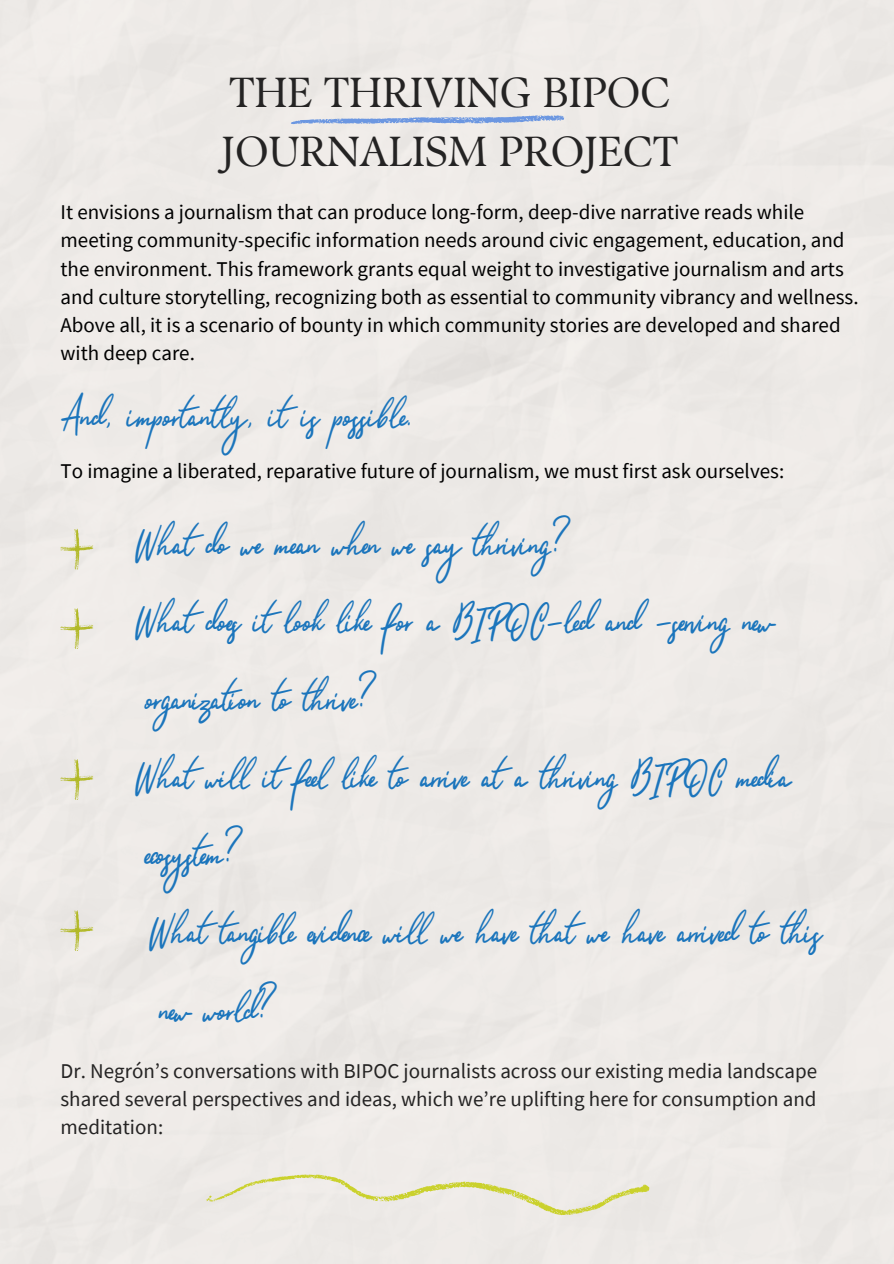
<style>
.page{position:relative;width:894px;height:1264px;background:#fff}
.page>*{position:absolute;margin:0;border:0;box-sizing:border-box;transform-origin:0 0}
.t1{font:48px "Suluscript";letter-spacing:-.015em;color:#1b75bc}
.t2{font:42px/58.5px "TY Serif D";color:#242323}
.t3{font:21px/28.2px "Source Sans Pro";color:#000}
.t4{font:21px/28.2px "Source Sans Pro";color:#242323;text-align:justify}
</style>
<div class="page">
<div style="left:0;top:0;width:893px;height:1263px;background:#edeae7"></div>
<svg style="left:290px;top:100px;width:274px;height:41px;background:#e0e2e7"></svg>
<svg style="left:206px;top:1174px;width:443px;height:41px;background:#eae7d4"></svg>
<svg style="left:60px;top:528px;width:33px;height:41px"></svg>
<svg style="left:60px;top:608px;width:33px;height:40px"></svg>
<svg style="left:60px;top:759px;width:33px;height:40px"></svg>
<svg style="left:60px;top:910px;width:33px;height:40px"></svg>
<h1 class="t2" style="left:221px;top:64px;width:458px">THE THRIVING BIPOC<br>JOURNALISM PROJECT</h1>
<p class="t3" style="left:60px;top:198px;width:799px">It envisions a journalism that can produce long-form, deep-dive narrative reads while meeting community-specific information needs around civic engagement, education, and the environment. This framework grants equal weight to investigative journalism and arts and culture storytelling, recognizing both as essential to community vibrancy and wellness.<br>Above all, it is a scenario of bounty in which community stories are developed and shared with deep care.</p>
<p class="t1" style="left:60px;top:382px;width:352px">And, importantly, it is pos ible.</p>
<p class="t3" style="left:60px;top:456px;width:725px">To imagine a liberated, reparative future of journalism, we must first ask ourselves:</p>
<p class="t1" style="left:131px;top:509px;width:442px">What do we mean when we say thriving?</p>
<p class="t1" style="left:131px;top:586px;width:643px">What does it look like for a BIPOC-led and -serving new</p>
<p class="t1" style="left:145px;top:664px;width:234px">organization to thrive?</p>
<p class="t1" style="left:131px;top:742px;width:661px">What will it fel like to arrive at a thriving BIPOC media</p>
<p class="t1" style="left:145px;top:819px;width:100px">ecosystem?</p>
<p class="t1" style="left:145px;top:897px;width:677px">What tangible evidence will we have that we have arrived to this</p>
<p class="t1" style="left:160px;top:974px;width:120px">new world?</p>
<p class="t4" style="left:60px;top:1056px;width:758px">Dr. Negrón’s conversations with BIPOC journalists across our existing media landscape shared several perspectives and ideas, which we’re uplifting here for consumption and meditation:</p>
</div>
